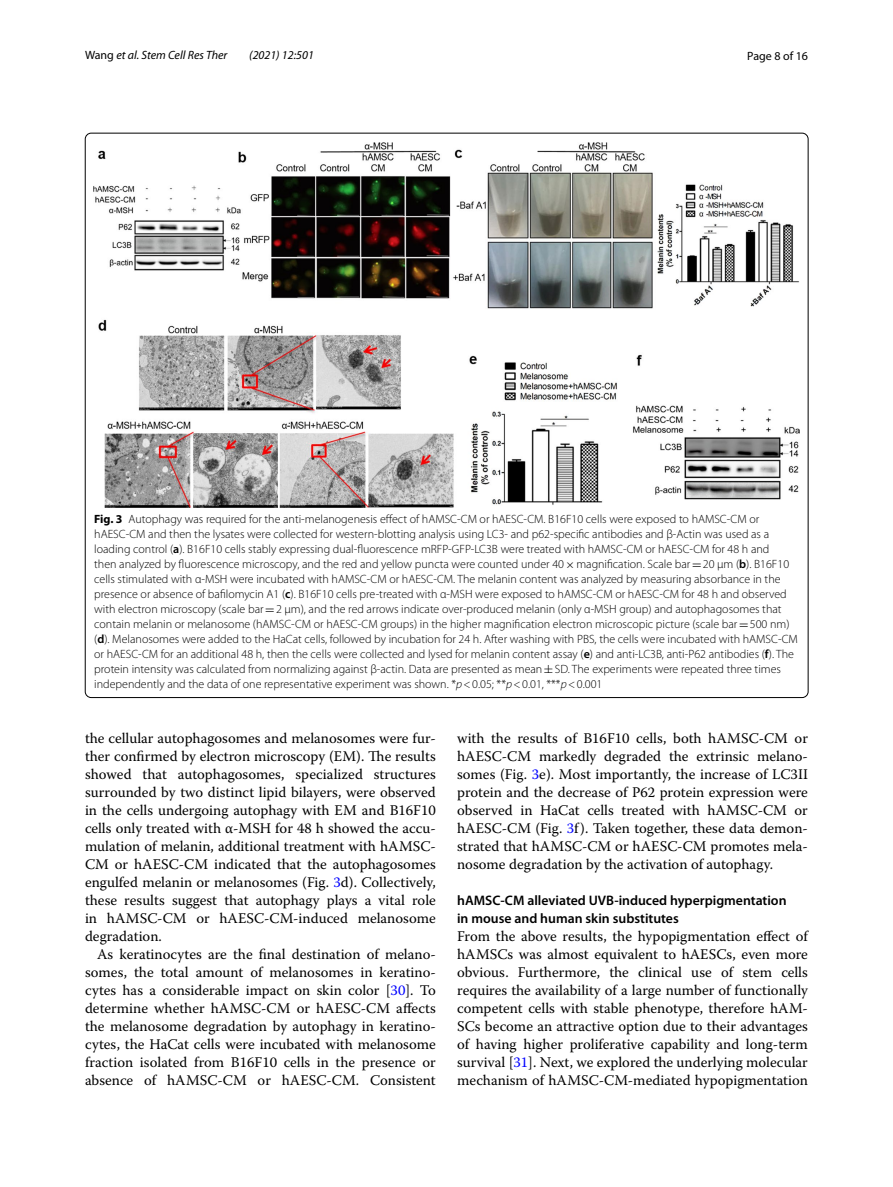
<style>
.page{position:relative;width:893px;height:1187px;background:#fff}
.page>*{position:absolute;margin:0;border:0;box-sizing:border-box;transform-origin:0 0}
.t1{font:14.7px/18px "Warnock Pro";color:#000;text-align:justify}
.t2{font:600 13.8px/18px "Myriad Pro";color:#000}
.t3{font:300 12px/15px "Myriad Pro";color:#000}
.t4{font:italic 12px "Myriad Pro";color:#000}
.t5{font:12px "Myriad Pro";color:#000}
.s1{font-style:normal}
.s2{font-weight:700}
.s3{font-weight:600}
.s4{font-family:"MTSY";font-weight:400}
.s5{font-style:italic}
.s6{color:#00f}
</style>
<div class="page">
<img style="left:94px;top:142px;width:706px;height:365px">
<p class="t4" style="left:85px;top:48px;width:144px"><span class="s1">Wang</span> et al. Stem Cell Res Ther</p>
<p class="t4" style="left:249px;top:48px;width:66px">(2021) 12:501</p>
<p class="t5" style="left:747px;top:48px;width:62px">Page 8 of 16</p>
<p class="t3" style="left:94px;top:511px;width:705px"><span class="s2">Fig. 3</span> Autophagy was required for the anti-melanogenesis effect of hAMSC-CM or hAESC-CM. B16F10 cells were exposed to hAMSC-CM or hAESC-CM and then the lysates were collected for western-blotting analysis using LC3- and p62-specific antibodies and β-Actin was used as a loading control (<span class="s3">a</span>). B16F10 cells stably expressing dual-fluorescence mRFP-GFP-LC3B were treated with hAMSC-CM or hAESC-CM for 48 h and<br>then analyzed by fluorescence microscopy, and the red and yellow puncta were counted under 40<span class="s4">×</span>magnification. Scale bar<span class="s4">=</span>20 μm (<span class="s3">b</span>). B16F10 cells stimulated with α-MSH were incubated with hAMSC-CM or hAESC-CM. The melanin content was analyzed by measuring absorbance in the presence or absence of bafilomycin A1 (<span class="s3">c</span>). B16F10 cells pre-treated with α-MSH were exposed to hAMSC-CM or hAESC-CM for 48 h and observed with electron microscopy (scale bar<span class="s4">=</span>2 μm), and the red arrows indicate over-produced melanin (only α-MSH group) and autophagosomes that contain melanin or melanosome (hAMSC-CM or hAESC-CM groups) in the higher magnification electron microscopic picture (scale bar<span class="s4">=</span>500 nm) (<span class="s3">d</span>). Melanosomes were added to the HaCat cells, followed by incubation for 24 h. After washing with PBS, the cells were incubated with hAMSC-CM or hAESC-CM for an additional 48 h, then the cells were collected and lysed for melanin content assay (<span class="s3">e</span>) and anti-LC3B, anti-P62 antibodies (<span class="s3">f</span>). The protein intensity was calculated from normalizing against β-actin. Data are presented as mean<span class="s4">±</span>SD. The experiments were repeated three times independently and the data of one representative experiment was shown. *<span class="s5">p</span>&lt;0.05; **<span class="s5">p</span>&lt;0.01, ***<span class="s5">p</span>&lt;0.001</p>
<p class="t1" style="left:85px;top:729px;width:352px">the cellular autophagosomes and melanosomes were fur&shy;ther confirmed by electron microscopy (EM). The results showed that autophagosomes, specialized structures surrounded by two distinct lipid bilayers, were observed in the cells undergoing autophagy with EM and B16F10 cells only treated with α-MSH for 48 h showed the accu&shy;mulation of melanin, additional treatment with hAMSC-CM or hAESC-CM indicated that the autophagosomes engulfed melanin or melanosomes (Fig. <span class="s6">3</span>d). Collectively, these results suggest that autophagy plays a vital role in hAMSC-CM or hAESC-CM-induced melanosome degradation.</p>
<p class="t1" style="left:85px;top:944px;width:352px;text-indent:12px">As keratinocytes are the final destination of melano&shy;somes, the total amount of melanosomes in keratino&shy;cytes has a considerable impact on skin color [<span class="s6">30</span>]. To determine whether hAMSC-CM or hAESC-CM affects the melanosome degradation by autophagy in keratino&shy;cytes, the HaCat cells were incubated with melanosome fraction isolated from B16F10 cells in the presence or absence of hAMSC-CM or hAESC-CM. Consistent</p>
<p class="t1" style="left:457px;top:729px;width:352px">with the results of B16F10 cells, both hAMSC-CM or hAESC-CM markedly degraded the extrinsic melano&shy;somes (Fig. <span class="s6">3</span>e). Most importantly, the increase of LC3II protein and the decrease of P62 protein expression were observed in HaCat cells treated with hAMSC-CM or hAESC-CM (Fig. <span class="s6">3</span>f). Taken together, these data demon&shy;strated that hAMSC-CM or hAESC-CM promotes mela&shy;nosome degradation by the activation of autophagy.</p>
<p class="t2" style="left:457px;top:891px;width:331px">hAMSC‑CM alleviated UVB‑induced hyperpigmentation in mouse and human skin substitutes</p>
<p class="t1" style="left:457px;top:927px;width:352px">From the above results, the hypopigmentation effect of hAMSCs was almost equivalent to hAESCs, even more obvious. Furthermore, the clinical use of stem cells requires the availability of a large number of functionally competent cells with stable phenotype, therefore hAM-SCs become an attractive option due to their advantages of having higher proliferative capability and long-term survival [<span class="s6">31</span>]. Next, we explored the underlying molecular mechanism of hAMSC-CM-mediated hypopigmentation</p>
</div>
